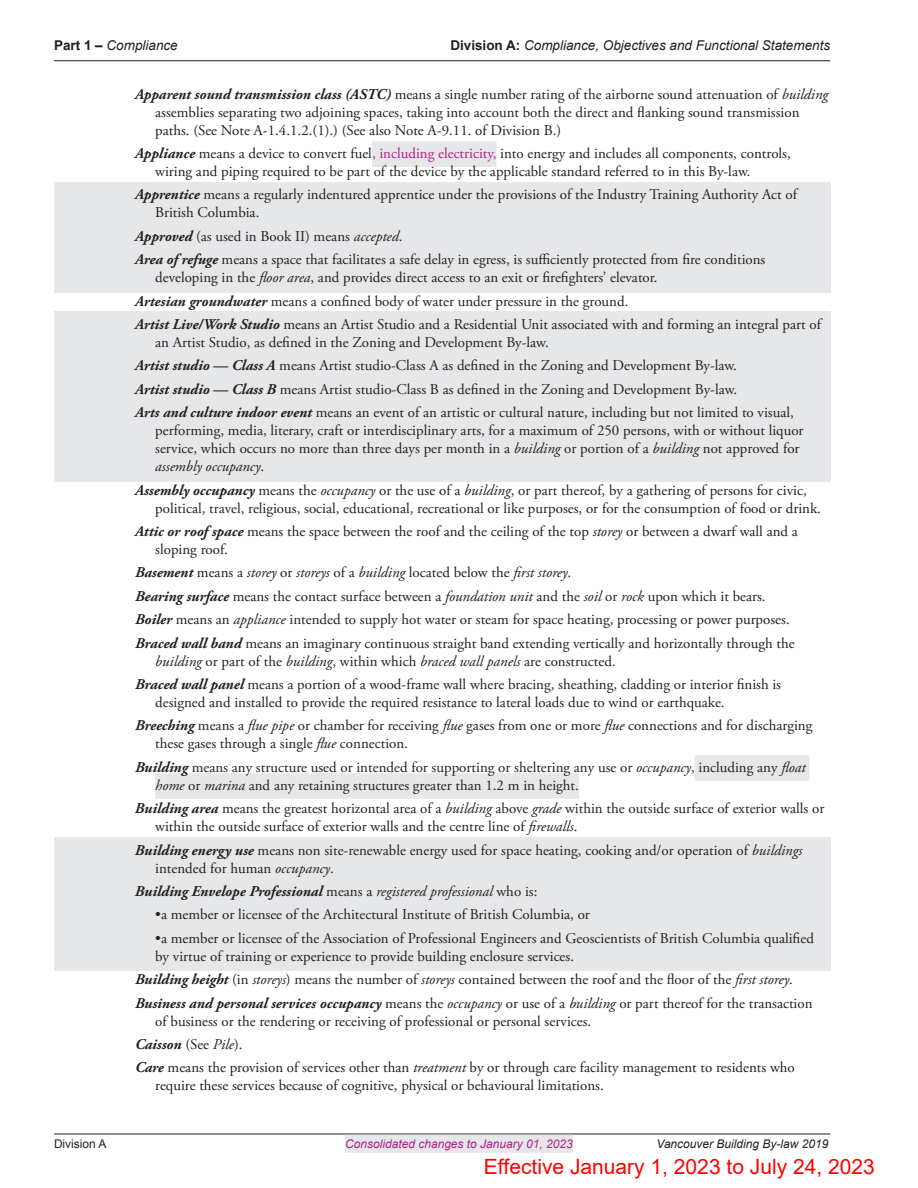
<style>
.page{position:relative;width:918px;height:1188px;background:#fff}
.page>*{position:absolute;margin:0;border:0;box-sizing:border-box;transform-origin:0 0}
.t1{font:21px "Arial";color:#f00}
.Terms{font:15px/18px "Adobe Garamond Pro";color:#231f20}
.body_-_grey_box__COV{font:15px/18px "Adobe Garamond Pro";color:#231f20}
.number_list_1_-_grey{font:15px/18px "Adobe Garamond Pro";color:#231f20}
.Terms_bar__COV{font:15px/18px "Adobe Garamond Pro";color:#231f20}
.Terms-2{font:italic 15px "Adobe Garamond Pro";color:#231f20}
.body_-_grey_box__COV-2{font:italic 700 15px "Adobe Garamond Pro";color:#231f20}
.Terms-3{font:italic 700 15px "Adobe Garamond Pro";color:#231f20}
.t2{font:italic 13.5px "Arial";color:#231f20}
.t3{font:italic 12px "Arial";color:#b41e8d}
.t4{font:italic 12px "Arial";color:#231f20}
.t5{font:12px "Arial";color:#231f20}
.s1{font-weight:700;font-style:normal}
.s2{font-weight:700;font-style:italic}
.s3{font-style:italic}
.s4{color:#b41e8d}
.s5{font-weight:700}
.s6{font-style:normal}
.s7{font-weight:400;font-style:normal}
.s8{font-weight:400}
</style>
<div class="page">
<hr style="left:54px;top:60px;width:776px;height:1px;background:#231f20">
<hr style="left:54px;top:1134px;width:776px;height:1px;background:#231f20">
<div style="left:345px;top:1135px;width:228px;height:18px;background:#e6e7e9"></div>
<div style="left:372px;top:141px;width:124px;height:26px;background:#e6e7e9"></div>
<div style="left:54px;top:182px;width:776px;height:46px;background:#e6e7e9"></div>
<div style="left:54px;top:223px;width:776px;height:29px;background:#e6e7e9"></div>
<div style="left:54px;top:247px;width:776px;height:46px;background:#e6e7e9"></div>
<div style="left:54px;top:311px;width:776px;height:47px;background:#e6e7e9"></div>
<div style="left:54px;top:353px;width:776px;height:28px;background:#e6e7e9"></div>
<div style="left:54px;top:376px;width:776px;height:29px;background:#e6e7e9"></div>
<div style="left:54px;top:400px;width:776px;height:82px;background:#e6e7e9"></div>
<div style="left:695px;top:755px;width:114px;height:26px;background:#e6e7e9"></div>
<div style="left:155px;top:773px;width:424px;height:26px;background:#e6e7e9"></div>
<div style="left:54px;top:837px;width:776px;height:46px;background:#e6e7e9"></div>
<div style="left:54px;top:878px;width:776px;height:29px;background:#e6e7e9"></div>
<div style="left:54px;top:902px;width:776px;height:28px;background:#e6e7e9"></div>
<div style="left:54px;top:925px;width:776px;height:46px;background:#e6e7e9"></div>
<p class="t2" style="left:54px;top:37px;width:125px"><span class="s1">Part 1 –</span> Compliance</p>
<p class="t2" style="left:450px;top:37px;width:381px"><span class="s1">Division A:</span> Compliance, Objectives and Functional Statements</p>
<p class="Terms" style="left:155px;top:85px;width:675px;text-indent:-20px"><span class="s2">Apparent sound transmission class (ASTC)</span> means a single number rating of the airborne sound attenuation of <span class="s3">building </span>assemblies separating two adjoining spaces, taking into account both the direct and flanking sound transmission paths. (See Note A-1.4.1.2.(1).) (See also Note A-9.11. of Division B.)</p>
<p class="Terms_bar__COV" style="left:155px;top:145px;width:637px;text-indent:-20px"><span class="s2">Appliance</span> means a device to convert fuel<span class="s4">, including electricity,</span> into energy and includes all components, controls, wiring and piping required to be part of the device by the applicable standard referred to in this By-law.</p>
<p class="body_-_grey_box__COV" style="left:155px;top:186px;width:643px;text-indent:-20px"><span class="s2">Apprentice</span> means a regularly indentured apprentice under the provisions of the Industry Training Authority Act of<br>British Columbia.</p>
<p class="body_-_grey_box__COV" style="left:135px;top:228px;width:269px"><span class="s2">Approved</span> (as used in Book II) means <span class="s3">accepted</span>.</p>
<p class="body_-_grey_box__COV" style="left:155px;top:251px;width:612px;text-indent:-20px"><span class="s2">Area of refuge</span> means a space that facilitates a safe delay in egress, is sufficiently protected from fire conditions developing in the <span class="s3">floor area</span>, and provides direct access to an exit or firefighters’ elevator.</p>
<p class="Terms" style="left:135px;top:292px;width:495px"><span class="s2">Artesian groundwater</span> means a confined body of water under pressure in the ground.</p>
<p class="body_-_grey_box__COV" style="left:155px;top:316px;width:667px;text-indent:-20px"><span class="s2">Artist Live/Work Studio</span> means an Artist Studio and a Residential Unit associated with and forming an integral part of an Artist Studio, as defined in the Zoning and Development By-law.</p>
<p class="body_-_grey_box__COV" style="left:135px;top:357px;width:604px"><span class="s2">Artist studio — Class A</span> means Artist studio-Class A as defined in the Zoning and Development By‑law.</p>
<p class="body_-_grey_box__COV" style="left:135px;top:381px;width:604px"><span class="s2">Artist studio — Class B</span> means Artist studio-Class B as defined in the Zoning and Development By‑law.</p>
<p class="body_-_grey_box__COV" style="left:155px;top:404px;width:650px;text-indent:-20px"><span class="s2">Arts and culture indoor event</span> means an event of an artistic or cultural nature, including but not limited to visual, performing, media, literary, craft or interdisciplinary arts, for a maximum of 250 persons, with or without liquor service, which occurs no more than three days per month in a <span class="s3">building</span> or portion of a <span class="s3">building</span> not approved for <span class="s3">assembly occupancy</span>.</p>
<p class="Terms" style="left:155px;top:481px;width:667px;text-indent:-20px"><span class="s2">Assembly occupancy</span> means the <span class="s3">occupancy</span> or the use of a <span class="s3">building</span>, or part thereof, by a gathering of persons for civic, political, travel, religious, social, educational, recreational or like purposes, or for the consumption of food or drink.</p>
<p class="Terms" style="left:155px;top:523px;width:644px;text-indent:-20px"><span class="s2">Attic or roof space</span> means the space between the roof and the ceiling of the top <span class="s3">storey</span> or between a dwarf wall and a sloping roof.</p>
<p class="Terms-2" style="left:135px;top:564px;width:438px"><span class="s5">Basement</span> <span class="s6">means a</span> storey <span class="s6">or</span> storeys <span class="s6">of a</span> building <span class="s6">located below the</span> first storey<span class="s6">.</span></p>
<p class="Terms" style="left:135px;top:588px;width:632px"><span class="s2">Bearing surface</span> means the contact surface between a <span class="s3">foundation unit</span> and the <span class="s3">soil</span> or <span class="s3">rock</span> upon which it bears.</p>
<p class="Terms" style="left:135px;top:611px;width:656px"><span class="s2">Boiler</span> means an <span class="s3">appliance</span> intended to supply hot water or steam for space heating, processing or power purposes.</p>
<p class="Terms" style="left:155px;top:634px;width:641px;text-indent:-20px"><span class="s2">Braced wall band</span> means an imaginary continuous straight band extending vertically and horizontally through the <span class="s3">building</span> or part of the <span class="s3">building</span>, within which <span class="s3">braced wall panels</span> are constructed.</p>
<p class="Terms" style="left:155px;top:676px;width:627px;text-indent:-20px"><span class="s2">Braced wall panel</span> means a portion of a wood-frame wall where bracing, sheathing, cladding or interior finish is designed and installed to provide the required resistance to lateral loads due to wind or earthquake.</p>
<p class="Terms" style="left:155px;top:717px;width:659px;text-indent:-20px"><span class="s2">Breeching</span> means a <span class="s3">flue pipe</span> or chamber for receiving <span class="s3">flue</span> gases from one or more <span class="s3">flue</span> connections and for discharging these gases through a single <span class="s3">flue</span> connection.</p>
<p class="Terms" style="left:155px;top:759px;width:652px;text-indent:-20px"><span class="s2">Building</span> means any structure used or intended for supporting or sheltering any use or <span class="s3">occupancy</span>, including any <span class="s3">float home</span> or <span class="s3">marina</span> and any retaining structures greater than 1.2 m in height.</p>
<p class="Terms" style="left:155px;top:800px;width:671px;text-indent:-20px"><span class="s2">Building area</span> means the greatest horizontal area of a <span class="s3">building</span> above <span class="s3">grade</span> within the outside surface of exterior walls or within the outside surface of exterior walls and the centre line of <span class="s3">firewalls</span>.</p>
<p class="body_-_grey_box__COV" style="left:155px;top:841px;width:649px;text-indent:-20px"><span class="s2">Building energy use</span> means non site-renewable energy used for space heating, cooking and/or operation of <span class="s3">buildings </span>intended for human <span class="s3">occupancy</span>.</p>
<p class="body_-_grey_box__COV-2" style="left:135px;top:883px;width:404px">Building Envelope Professional <span class="s7">means a</span> <span class="s8">registered professional</span> <span class="s7">who is:</span></p>
<p class="number_list_1_-_grey" style="left:155px;top:906px;width:436px">•a member or licensee of the Architectural Institute of British Columbia, or</p>
<p class="number_list_1_-_grey" style="left:155px;top:930px;width:660px">•a member or licensee of the Association of Professional Engineers and Geoscientists of British Columbia qualified by virtue of training or experience to provide building enclosure services.</p>
<p class="Terms" style="left:135px;top:971px;width:659px"><span class="s2">Building height</span> (in <span class="s3">storeys</span>) means the number of <span class="s3">storeys</span> contained between the roof and the floor of the <span class="s3">first storey</span>.</p>
<p class="Terms" style="left:155px;top:994px;width:659px;text-indent:-20px"><span class="s2">Business and personal services occupancy</span> means the <span class="s3">occupancy</span> or use of a <span class="s3">building</span> or part thereof for the transaction of business or the rendering or receiving of professional or personal services.</p>
<p class="Terms-3" style="left:135px;top:1036px;width:109px">Caisson <span class="s7">(See</span> <span class="s8">Pile</span><span class="s7">).</span></p>
<p class="Terms" style="left:155px;top:1059px;width:641px;text-indent:-20px"><span class="s2">Care</span> means the provision of services other than <span class="s3">treatment</span> by or through care facility management to residents who require these services because of cognitive, physical or behavioural limitations.</p>
<p class="t5" style="left:54px;top:1135px;width:54px">Division A</p>
<p class="t3" style="left:345px;top:1136px;width:229px">Consolidated changes to January 01, 2023</p>
<p class="t4" style="left:656px;top:1136px;width:173px">Vancouver Building By-law 2019</p>
<h1 class="t1" style="left:484px;top:1152px;width:393px">Effective January 1, 2023 to July 24, 2023</h1>
</div>
